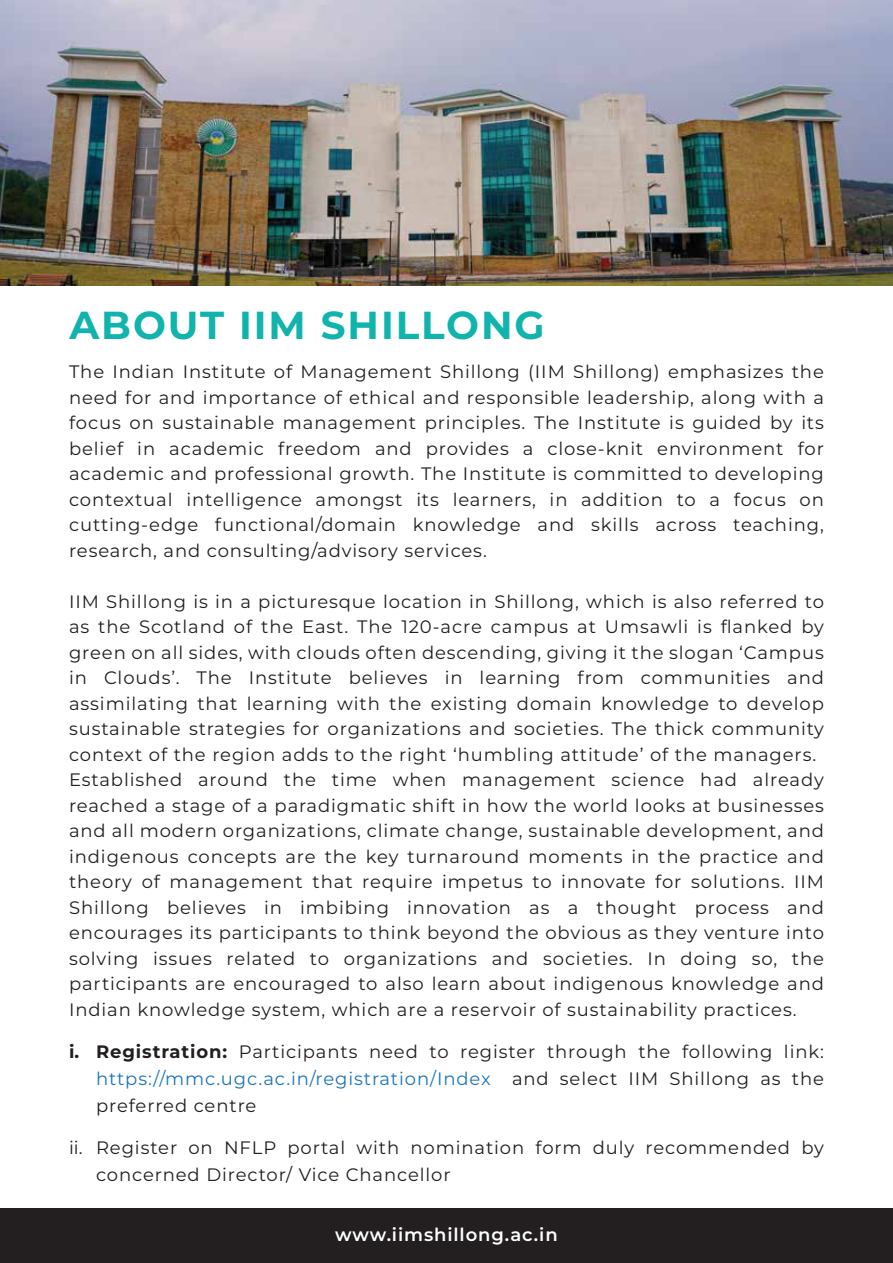
<style>
.page{position:relative;width:893px;height:1263px;background:#fff}
.page>*{position:absolute;margin:0;border:0;box-sizing:border-box;transform-origin:0 0}
.t1{font:700 39px "Montserrat";letter-spacing:.05em;color:#10b4ac}
.t2{font:18px/25.5px "Montserrat";letter-spacing:.05em;color:#231f20;text-align:justify}
.t3{font:600 18px "Montserrat";letter-spacing:.05em;color:#fff}
.s1{font-weight:700}
.s2{color:#1c75bc}
</style>
<div class="page">
<div style="left:0;top:1208px;width:893px;height:55px;background:#231f20"></div>
<img style="left:0;top:0;width:893px;height:286px">
<h1 class="t1" style="left:69px;top:297px;width:477px">ABOUT IIM SHILLONG</h1>
<p class="t2" style="left:69px;top:360px;width:756px">The Indian Institute of Management Shillong (IIM Shillong) emphasizes the need for and importance of ethical and responsible leadership, along with a focus on sustainable management principles. The Institute is guided by its belief in academic freedom and provides a close-knit environment for academic and professional growth. The Institute is committed to developing contextual intelligence amongst its learners, in addition to a focus on cutting-edge functional/domain knowledge and skills across teaching, research, and consulting/advisory services.</p>
<p class="t2" style="left:69px;top:590px;width:756px;text-align:left">IIM Shillong is in a picturesque location in Shillong, which is also referred to as the Scotland of the East. The 120-acre campus at Umsawli is flanked by green on all sides, with clouds often descending, giving it the slogan ‘Campus in Clouds’. The Institute believes in learning from communities and assimilating that learning with the existing domain knowledge to develop sustainable strategies for organizations and societies. The thick community context of the region adds to the right ‘humbling attitude’ of the managers.<br>Established around the time when management science had already reached a stage of a paradigmatic shift in how the world looks at businesses and all modern organizations, climate change, sustainable development, and indigenous concepts are the key turnaround moments in the practice and theory of management that require impetus to innovate for solutions. IIM Shillong believes in imbibing innovation as a thought process and encourages its participants to think beyond the obvious as they venture into solving issues related to organizations and societies. In doing so, the participants are encouraged to also learn about indigenous knowledge and Indian knowledge system, which are a reservoir of sustainability practices.</p>
<p class="t2" style="left:96px;top:1039px;width:729px;line-height:27px;text-indent:-27px"><span class="s1">i. Registration:</span> Participants need to register through the following link: <span class="s2">https://mmc.ugc.ac.in/registration/Index</span> and select IIM Shillong as the preferred centre</p>
<p class="t2" style="left:96px;top:1135px;width:729px;line-height:27px;text-indent:-27px">ii. Register on NFLP portal with nomination form duly recommended by concerned Director/ Vice Chancellor</p>
<p class="t3" style="left:335px;top:1221px;width:224px">www.iimshillong.ac.in</p>
</div>
